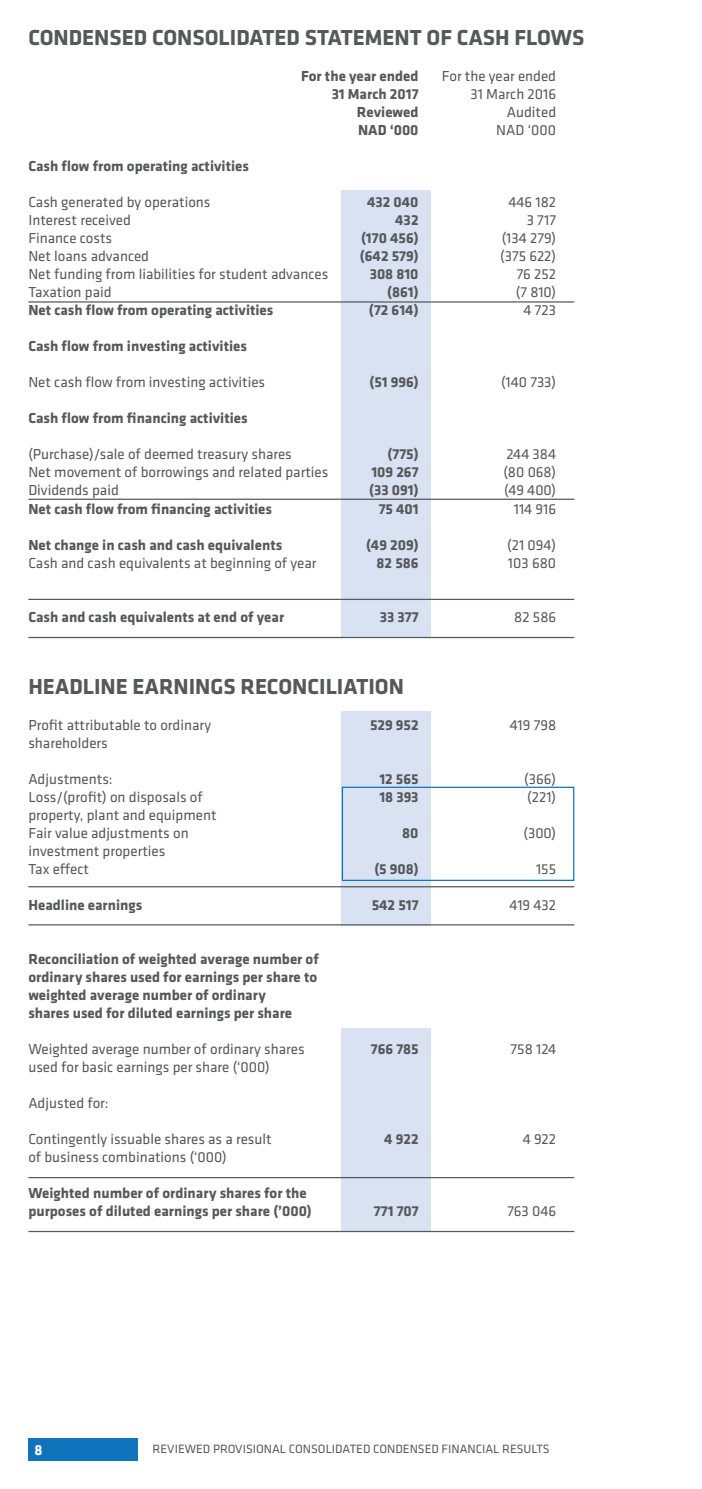
<style>
.page{position:relative;width:702px;height:1489px;background:#fff}
.page>*{position:absolute;margin:0;border:0;box-sizing:border-box;transform-origin:0 0}
.t1{font:700 22.5px "Klavika";color:#57585a}
.t2{font:15px/18px "Klavika";color:#57585a}
.t3{font:700 15px/18px "Klavika";color:#57585a}
.t4{font:700 15px "Klavika";color:#fff}
.t5{font:12.5px "Klavika";color:#57585a}
</style>
<div class="page">
<div style="left:28px;top:1437px;width:110px;height:23px;background:#1074bc"></div>
<div style="left:342px;top:191px;width:89px;height:446px;background:#d9e2f2"></div>
<div style="left:342px;top:710px;width:89px;height:215px;background:#d9e2f2"></div>
<div style="left:342px;top:1028px;width:89px;height:203px;background:#d9e2f2"></div>
<div style="left:342px;top:786px;width:232px;height:95px;border:1px solid #1074bc"></div>
<hr style="left:28px;top:637px;width:546px;height:1px;background:#57585a">
<hr style="left:28px;top:924px;width:546px;height:1px;background:#57585a">
<hr style="left:28px;top:598px;width:546px;height:2px;background:#57585a">
<hr style="left:28px;top:886px;width:546px;height:1px;background:#57585a">
<hr style="left:28px;top:301px;width:546px;height:1px;background:#57585a">
<hr style="left:28px;top:498px;width:546px;height:2px;background:#57585a">
<hr style="left:28px;top:1230px;width:546px;height:1px;background:#57585a">
<hr style="left:28px;top:1176px;width:546px;height:2px;background:#57585a">
<h1 class="t1" style="left:28px;top:26px;width:557px">CONDENSED CONSOLIDATED STATEMENT OF CASH FLOWS</h1>
<p class="t3" style="left:301px;top:68px;width:119px">For the year ended</p>
<p class="t2" style="left:441px;top:68px;width:116px">For the year ended</p>
<p class="t3" style="left:331px;top:86px;width:88px">31 March 2017</p>
<p class="t2" style="left:470px;top:86px;width:87px">31 March 2016</p>
<p class="t3" style="left:357px;top:104px;width:63px">Reviewed</p>
<p class="t2" style="left:506px;top:104px;width:51px">Audited</p>
<p class="t3" style="left:358px;top:122px;width:62px">NAD ‘000</p>
<p class="t2" style="left:496px;top:122px;width:61px">NAD ‘000</p>
<p class="t3" style="left:28px;top:158px;width:222px">Cash flow from operating activities</p>
<p class="t2" style="left:28px;top:194px;width:184px">Cash generated by operations</p>
<p class="t3" style="left:367px;top:194px;width:53px">432 040</p>
<p class="t2" style="left:508px;top:194px;width:49px">446 182</p>
<p class="t2" style="left:28px;top:212px;width:104px">Interest received</p>
<p class="t3" style="left:395px;top:212px;width:25px">432</p>
<p class="t2" style="left:526px;top:212px;width:31px">3 717</p>
<p class="t2" style="left:28px;top:230px;width:85px">Finance costs</p>
<p class="t3" style="left:361px;top:230px;width:59px">(170 456)</p>
<p class="t2" style="left:502px;top:230px;width:56px">(134 279)</p>
<p class="t2" style="left:28px;top:248px;width:122px">Net loans advanced</p>
<p class="t3" style="left:360px;top:248px;width:60px">(642 579)</p>
<p class="t2" style="left:500px;top:248px;width:58px">(375 622)</p>
<p class="t2" style="left:28px;top:266px;width:301px">Net funding from liabilities for student advances</p>
<p class="t3" style="left:369px;top:266px;width:50px">308 810</p>
<p class="t2" style="left:516px;top:266px;width:41px">76 252</p>
<p class="t2" style="left:28px;top:284px;width:85px">Taxation paid</p>
<p class="t3" style="left:387px;top:284px;width:33px">(861)</p>
<p class="t2" style="left:515px;top:284px;width:42px">(7 810)</p>
<p class="t3" style="left:28px;top:302px;width:246px">Net cash flow from operating activities</p>
<p class="t3" style="left:369px;top:302px;width:51px">(72 614)</p>
<p class="t2" style="left:523px;top:302px;width:34px">4 723</p>
<p class="t3" style="left:28px;top:338px;width:220px">Cash flow from investing activities</p>
<p class="t2" style="left:28px;top:374px;width:238px">Net cash flow from investing activities</p>
<p class="t3" style="left:369px;top:374px;width:51px">(51 996)</p>
<p class="t2" style="left:501px;top:374px;width:56px">(140 733)</p>
<p class="t3" style="left:28px;top:410px;width:221px">Cash flow from financing activities</p>
<p class="t2" style="left:28px;top:446px;width:265px">(Purchase)/sale of deemed treasury shares</p>
<p class="t3" style="left:387px;top:446px;width:33px">(775)</p>
<p class="t2" style="left:506px;top:446px;width:51px">244 384</p>
<p class="t2" style="left:28px;top:464px;width:301px">Net movement of borrowings and related parties</p>
<p class="t3" style="left:371px;top:464px;width:49px">109 267</p>
<p class="t2" style="left:503px;top:464px;width:54px">(80 068)</p>
<p class="t2" style="left:28px;top:482px;width:92px">Dividends paid</p>
<p class="t3" style="left:369px;top:482px;width:51px">(33 091)</p>
<p class="t2" style="left:504px;top:482px;width:54px">(49 400)</p>
<p class="t3" style="left:28px;top:500px;width:245px">Net cash flow from financing activities</p>
<p class="t3" style="left:378px;top:500px;width:41px">75 401</p>
<p class="t2" style="left:513px;top:500px;width:44px">114 916</p>
<p class="t3" style="left:28px;top:536px;width:255px">Net change in cash and cash equivalents</p>
<p class="t3" style="left:366px;top:536px;width:54px">(49 209)</p>
<p class="t2" style="left:507px;top:536px;width:51px">(21 094)</p>
<p class="t2" style="left:28px;top:554px;width:289px">Cash and cash equivalents at beginning of year</p>
<p class="t3" style="left:376px;top:554px;width:43px">82 586</p>
<p class="t2" style="left:508px;top:554px;width:50px">103 680</p>
<p class="t3" style="left:28px;top:608px;width:257px">Cash and cash equivalents at end of year</p>
<p class="t3" style="left:380px;top:608px;width:40px">33 377</p>
<p class="t2" style="left:514px;top:608px;width:43px">82 586</p>
<h1 class="t1" style="left:28px;top:674px;width:377px">HEADLINE EARNINGS RECONCILIATION</h1>
<p class="t2" style="left:28px;top:716px;width:184px">Profit attributable to ordinary</p>
<p class="t3" style="left:370px;top:716px;width:50px">529 952</p>
<p class="t2" style="left:510px;top:716px;width:48px">419 798</p>
<p class="t2" style="left:28px;top:734px;width:81px">shareholders</p>
<p class="t2" style="left:28px;top:770px;width:86px">Adjustments:</p>
<p class="t3" style="left:379px;top:770px;width:41px">12 565</p>
<p class="t2" style="left:524px;top:770px;width:34px">(366)</p>
<p class="t2" style="left:28px;top:788px;width:176px">Loss/(profit) on disposals of</p>
<p class="t3" style="left:379px;top:788px;width:41px">18 393</p>
<p class="t2" style="left:527px;top:788px;width:31px">(221)</p>
<p class="t2" style="left:28px;top:806px;width:190px">property, plant and equipment<br>Fair value adjustments on</p>
<p class="t3" style="left:402px;top:824px;width:18px">80</p>
<p class="t2" style="left:523px;top:824px;width:34px">(300)</p>
<p class="t2" style="left:28px;top:842px;width:138px">investment properties<br>Tax effect</p>
<p class="t3" style="left:374px;top:860px;width:46px">(5 908)</p>
<p class="t2" style="left:536px;top:860px;width:22px">155</p>
<p class="t3" style="left:28px;top:896px;width:115px">Headline earnings</p>
<p class="t3" style="left:371px;top:896px;width:48px">542 517</p>
<p class="t2" style="left:509px;top:896px;width:48px">419 432</p>
<p class="t3" style="left:28px;top:950px;width:292px">Reconciliation of weighted average number of ordinary shares used for earnings per share to weighted average number of ordinary<br>shares used for diluted earnings per share</p>
<p class="t2" style="left:28px;top:1040px;width:278px">Weighted average number of ordinary shares</p>
<p class="t3" style="left:371px;top:1040px;width:49px">766 785</p>
<p class="t2" style="left:510px;top:1040px;width:47px">758 124</p>
<p class="t2" style="left:28px;top:1058px;width:243px">used for basic earnings per share (‘000)</p>
<p class="t2" style="left:28px;top:1094px;width:82px">Adjusted for:</p>
<p class="t2" style="left:28px;top:1130px;width:245px">Contingently issuable shares as a result</p>
<p class="t3" style="left:384px;top:1130px;width:36px">4 922</p>
<p class="t2" style="left:522px;top:1130px;width:35px">4 922</p>
<p class="t2" style="left:28px;top:1148px;width:200px">of business combinations (‘000)</p>
<p class="t3" style="left:28px;top:1184px;width:285px">Weighted number of ordinary shares for the purposes of diluted earnings per share (’000)</p>
<p class="t3" style="left:374px;top:1202px;width:46px">771 707</p>
<p class="t2" style="left:507px;top:1202px;width:50px">763 046</p>
<p class="t4" style="left:34px;top:1441px;width:10px">8</p>
<p class="t5" style="left:153px;top:1441px;width:398px">REVIEWED PROVISIONAL CONSOLIDATED CONDENSED FINANCIAL RESULTS</p>
</div>
